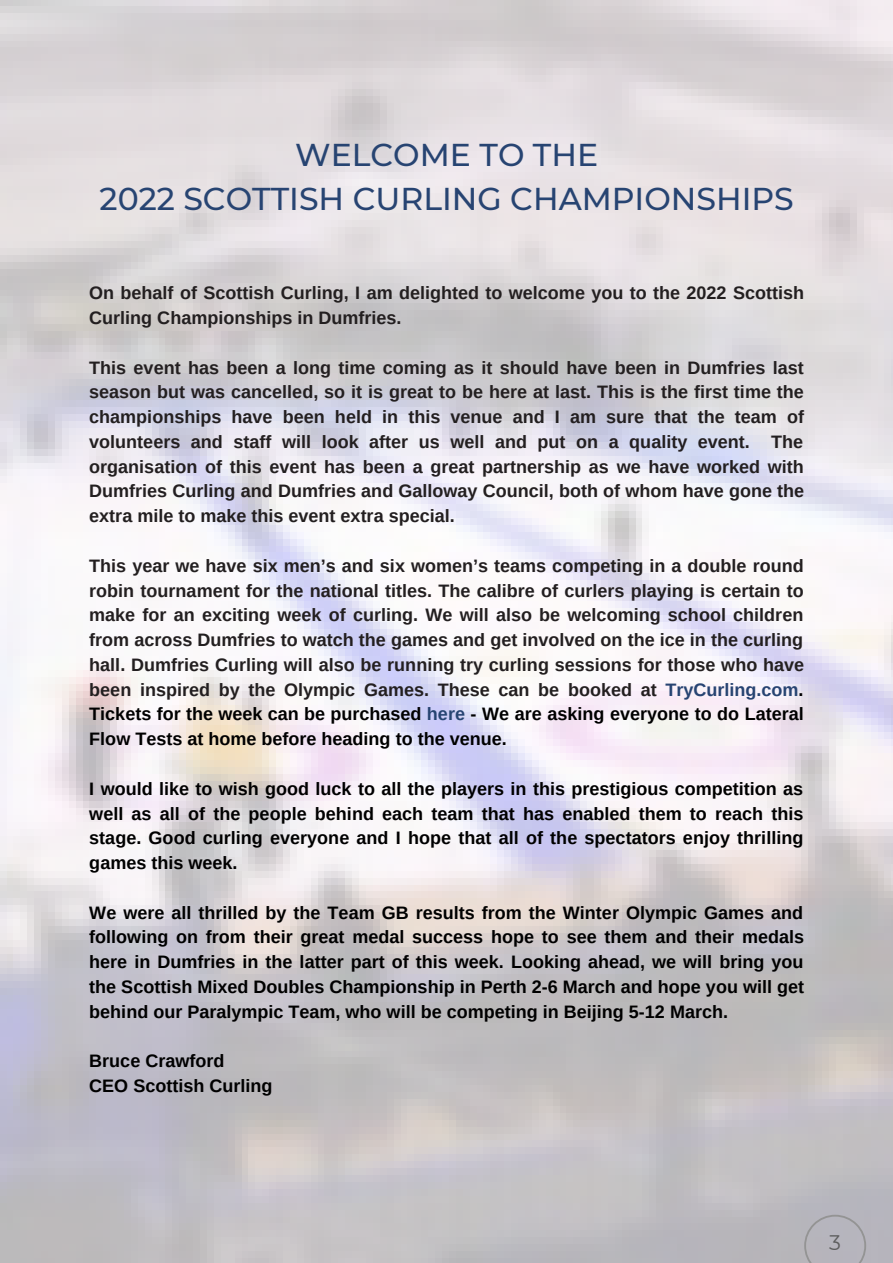
<style>
.page{position:relative;width:893px;height:1263px;background:#fff}
.page>*{position:absolute;margin:0;border:0;box-sizing:border-box;transform-origin:0 0}
.t1{font:500 31.5px/44px "Montserrat";color:#274472;text-align:center}
.t2{font:21px "Montserrat";color:#5d5d5d}
.t3{font:700 18px/24.8px "Arimo";color:#231f20;text-align:justify}
.t4{font:700 18px/24.8px "Arimo";color:#000;text-align:justify}
.s1{color:#274472}
.s2{color:#000}
</style>
<div class="page">
<svg style="left:804px;top:1215px;width:62px;height:48px;background:#b3b1b9"></svg>
<p class="t1" style="left:100px;top:131px;width:696px">WELCOME TO THE<br>2022 SCOTTISH CURLING CHAMPIONSHIPS</p>
<p class="t3" style="left:89px;top:281px;width:716px">On behalf of Scottish Curling, I am delighted to welcome you to the 2022 Scottish<br>Curling Championships in Dumfries.</p>
<p class="t3" style="left:89px;top:355px;width:716px">This event has been a long time coming as it should have been in Dumfries last season but was cancelled, so it is great to be here at last. This is the first time the championships have been held in this venue and I am sure that the team of volunteers and staff will look after us well and put on a quality event. The organisation of this event has been a great partnership as we have worked with Dumfries Curling and Dumfries and Galloway Council, both of whom have gone the extra mile to make this event extra special.</p>
<p class="t3" style="left:89px;top:553px;width:716px">This year we have six men’s and six women’s teams competing in a double round robin tournament for the national titles. The calibre of curlers playing is certain to make for an exciting week of curling. We will also be welcoming school children from across Dumfries to watch the games and get involved on the ice in the curling hall. Dumfries Curling will also be running try curling sessions for those who have been inspired by the Olympic Games. These can be booked at <span class="s1">TryCurling.com</span><span class="s2">.<br>Tickets for the week can be purchased</span> <span class="s1">here</span> <span class="s2">- We are asking everyone to do Lateral Flow Tests at home before heading to the venue.</span></p>
<p class="t4" style="left:89px;top:776px;width:716px">I would like to wish good luck to all the players in this prestigious competition as well as all of the people behind each team that has enabled them to reach this stage. Good curling everyone and I hope that all of the spectators enjoy thrilling games this week.</p>
<p class="t4" style="left:89px;top:900px;width:716px">We were all thrilled by the Team GB results from the Winter Olympic Games and following on from their great medal success hope to see them and their medals here in Dumfries in the latter part of this week. Looking ahead, we will bring you the Scottish Mixed Doubles Championship in Perth 2-6 March and hope you will get behind our Paralympic Team, who will be competing in Beijing 5-12 March.</p>
<p class="t4" style="left:89px;top:1049px;width:185px">Bruce Crawford<br>CEO Scottish Curling</p>
<p class="t2" style="left:829px;top:1228px;width:13px">3</p>
</div>
